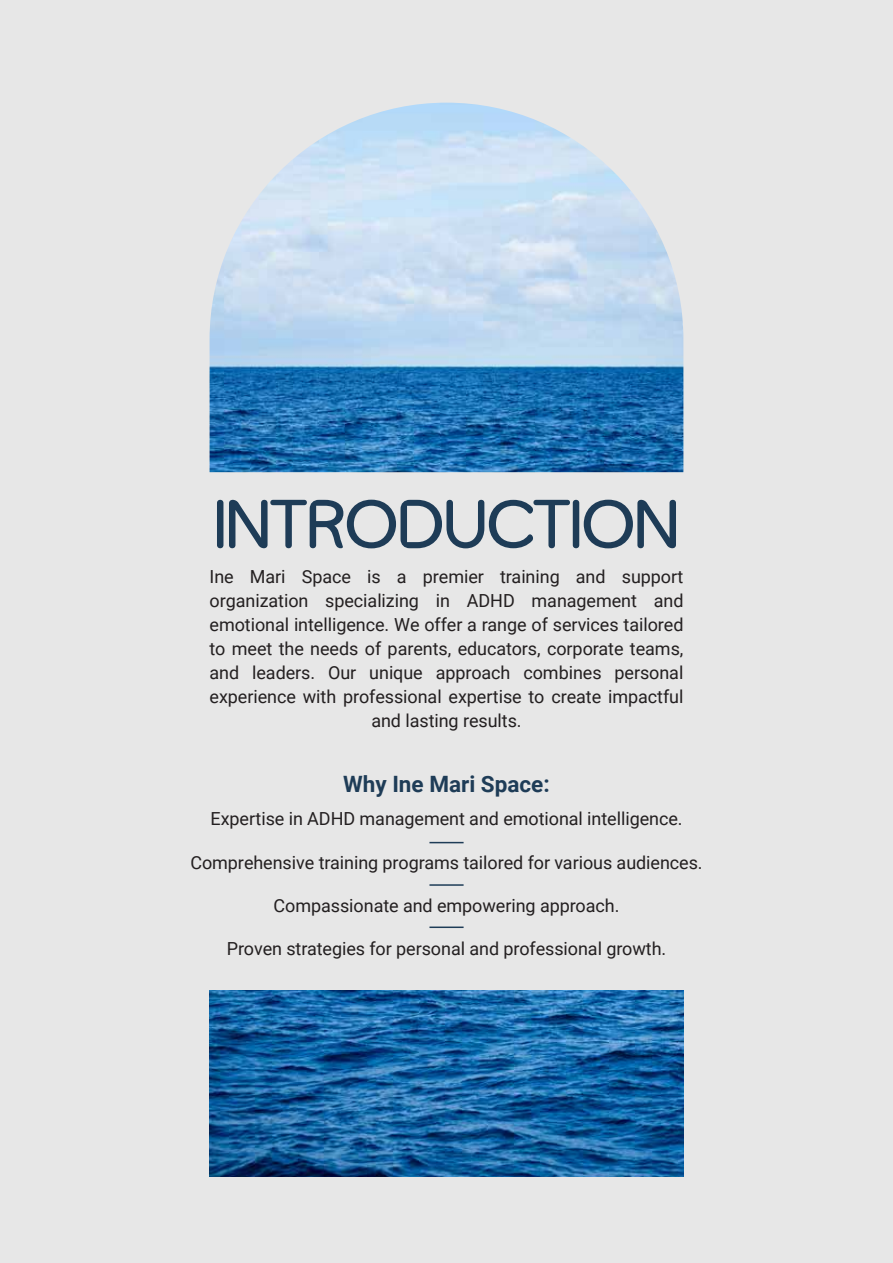
<style>
.page{position:relative;width:893px;height:1263px;background:#e7e7e7}
.page>*{position:absolute;margin:0;border:0;box-sizing:border-box;transform-origin:0 0}
.t1{font:69px "Caregold";color:#1e3c57}
.t2{font:700 22.5px "Roboto";color:#1e3c57}
.t3{font:18px/24px "Roboto";letter-spacing:-.005em;color:#231f20;text-align:center}
</style>
<div class="page">
<hr style="left:429px;top:842px;width:35px;height:1px;background:#1e3c57">
<hr style="left:429px;top:884px;width:35px;height:2px;background:#1e3c57">
<hr style="left:429px;top:926px;width:35px;height:2px;background:#1e3c57">
<img style="left:210px;top:103px;width:473px;height:369px">
<img style="left:210px;top:991px;width:473px;height:186px">
<h1 class="t1" style="left:214px;top:485px;width:466px">INTRODUCTION</h1>
<p class="t3" style="left:210px;top:564px;width:475px">Ine Mari Space is a premier training and support organization specializing in ADHD management and emotional intelligence. We offer a range of services tailored to meet the needs of parents, educators, corporate teams, and leaders. Our unique approach combines personal experience with professional expertise to create impactful and lasting results.</p>
<p class="t2" style="left:343px;top:768px;width:208px">Why Ine Mari Space:</p>
<p class="t3" style="left:211px;top:806px;width:473px">Expertise in ADHD management and emotional intelligence.</p>
<p class="t3" style="left:190px;top:849px;width:514px">Comprehensive training programs tailored for various audiences.</p>
<p class="t3" style="left:274px;top:893px;width:347px">Compassionate and empowering approach.</p>
<p class="t3" style="left:227px;top:936px;width:441px">Proven strategies for personal and professional growth.</p>
</div>
